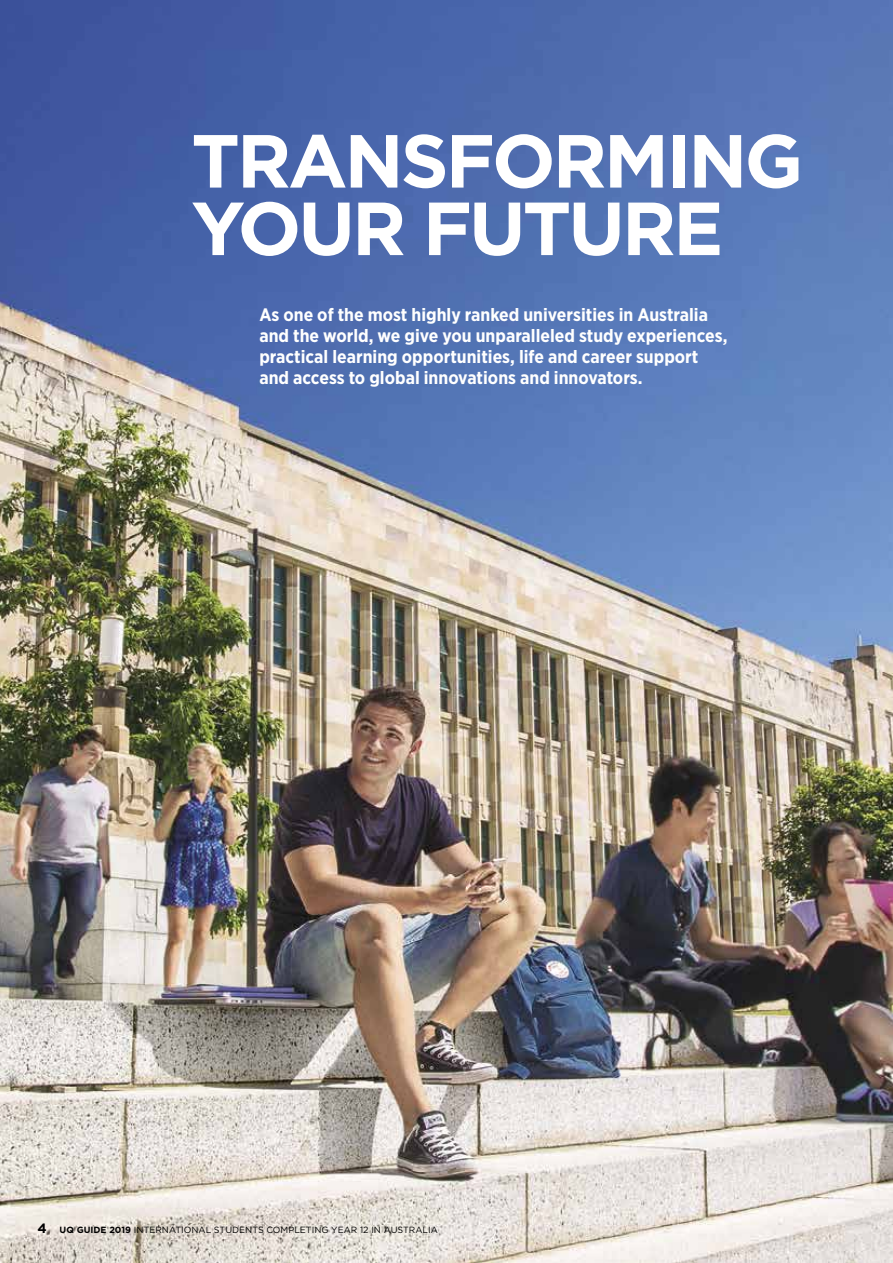
<style>
.page{position:relative;width:893px;height:1263px;background:#fff}
.page>*{position:absolute;margin:0;border:0;box-sizing:border-box;transform-origin:0 0}
.t1{font:700 75px/67.5px "Gotham";letter-spacing:-.04em;color:#fff}
.t2{font:700 18px/21px "Gotham Narrow";color:#fff}
.t3{font:9px "Gotham";color:#000}
.s1{font-weight:700;font-size:13.5px}
.s2{font-weight:700}
</style>
<div class="page">
<img style="left:0;top:0;width:893px;height:1263px">
<h1 class="t1" style="left:191px;top:127px;width:613px">TRANSFORMING<br>YOUR FUTURE</h1>
<p class="t2" style="left:259px;top:304px;width:470px">As one of the most highly ranked universities in Australia and the world, we give you unparalleled study experiences, practical learning opportunities, life and career support and access to global innovations and innovators.</p>
<p class="t3" style="left:37px;top:1224px;width:402px"><span class="s1">4</span> <span class="s2">UQ GUIDE 2019</span> INTERNATIONAL STUDENTS COMPLETING YEAR 12 IN AUSTRALIA</p>
</div>
